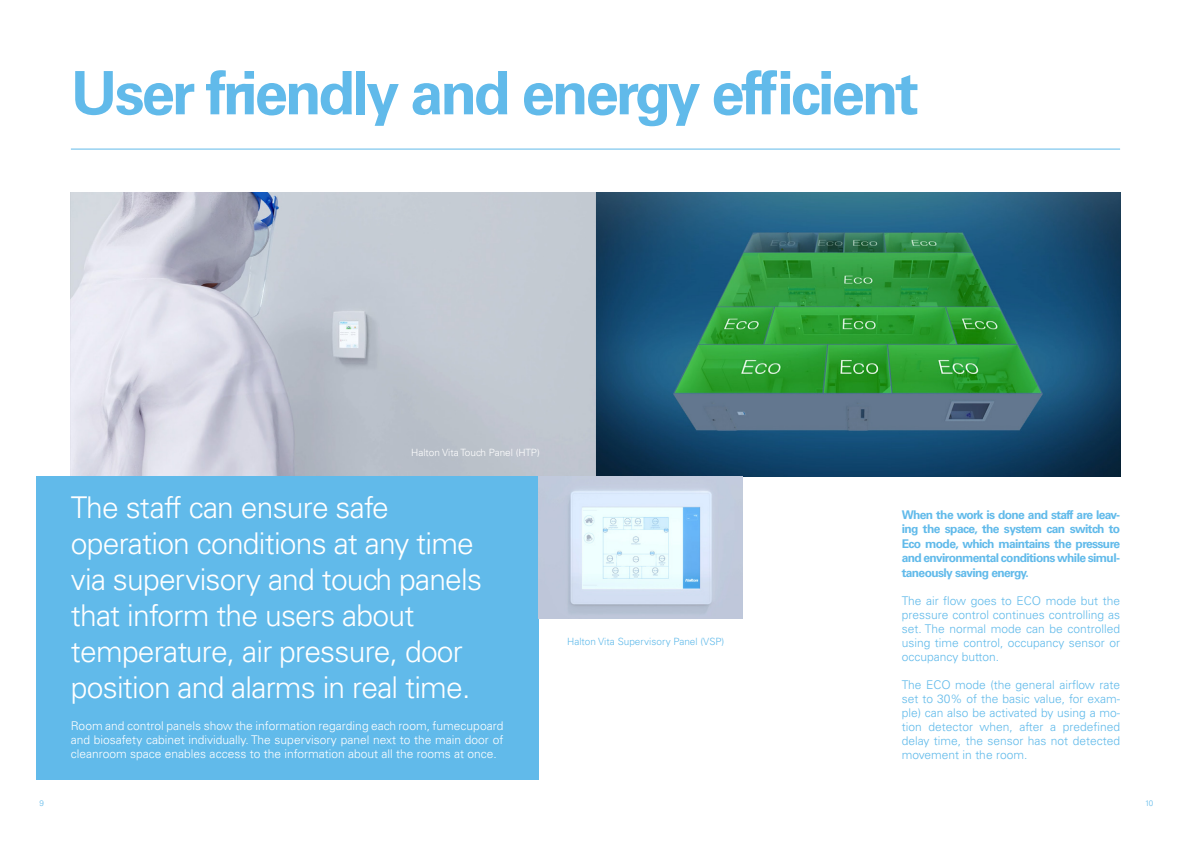
<style>
.page{position:relative;width:1191px;height:842px;background:#fff}
.page>*{position:absolute;margin:0;border:0;box-sizing:border-box;transform-origin:0 0}
.t1{font:700 60px "Univers LT Std";letter-spacing:-.05em;color:#61baea}
.t2{font:300 30px/36px "Univers LT Std";letter-spacing:-.025em;color:#fff}
.t3{font:300 12px/14px "Univers LT Std";color:#61baea;text-align:justify}
.t4{font:300 12px/14px "Univers LT Std";color:#fff;text-align:justify}
.t5{font:700 12px/14.4px "Univers LT Std";letter-spacing:-.05em;color:#61baea;text-align:justify}
.t6{font:300 10px "Univers LT Std";color:#61baea}
.t7{font:300 10px "Univers LT Std";color:#fff}
.t8{font:300 8px "Univers LT Std";color:#61baea}
</style>
<div class="page">
<img style="left:71px;top:193px;width:1049px;height:283px">
<hr style="left:71px;top:149px;width:1049px;height:1px;background:#61baea">
<div style="left:36px;top:476px;width:503px;height:304px;background:#61baea"></div>
<img style="left:539px;top:476px;width:204px;height:142px">
<h1 class="t1" style="left:71px;top:58px;width:849px">User friendly and energy efficient</h1>
<p class="t7" style="left:411px;top:447px;width:130px">Halton Vita Touch Panel (HTP)</p>
<h2 class="t2" style="left:71px;top:489px;width:413px">The staff can ensure safe operation conditions at any time via supervisory and touch panels that inform the users about temperature, air pressure, door position and alarms in real time.</h2>
<p class="t4" style="left:71px;top:719px;width:434px">Room and control panels show the information regarding each room, fumecupoard and biosafety cabinet individually. The supervisory panel next to the main door of cleanroom space enables access to the information about all the rooms at once.</p>
<p class="t6" style="left:567px;top:635px;width:159px">Halton Vita Supervisory Panel (VSP)</p>
<p class="t5" style="left:901px;top:508px;width:220px">When the work is done and staff are leav&shy;ing the space, the system can switch to Eco mode, which maintains the pressure and environmental conditions while simul&shy;taneously saving energy.</p>
<p class="t3" style="left:901px;top:594px;width:220px">The air flow goes to ECO mode but the pressure control continues controlling as set. The normal mode can be controlled using time control, occupancy sensor or occupancy button.</p>
<p class="t3" style="left:901px;top:678px;width:220px">The ECO mode (the general airflow rate set to 30% of the basic value, for exam&shy;ple) can also be activated by using a mo&shy;tion detector when, after a predefined delay time, the sensor has not detected movement in the room.</p>
<p class="t8" style="left:40px;top:798px;width:6px">9</p>
<p class="t8" style="left:1145px;top:798px;width:10px">10</p>
</div>
